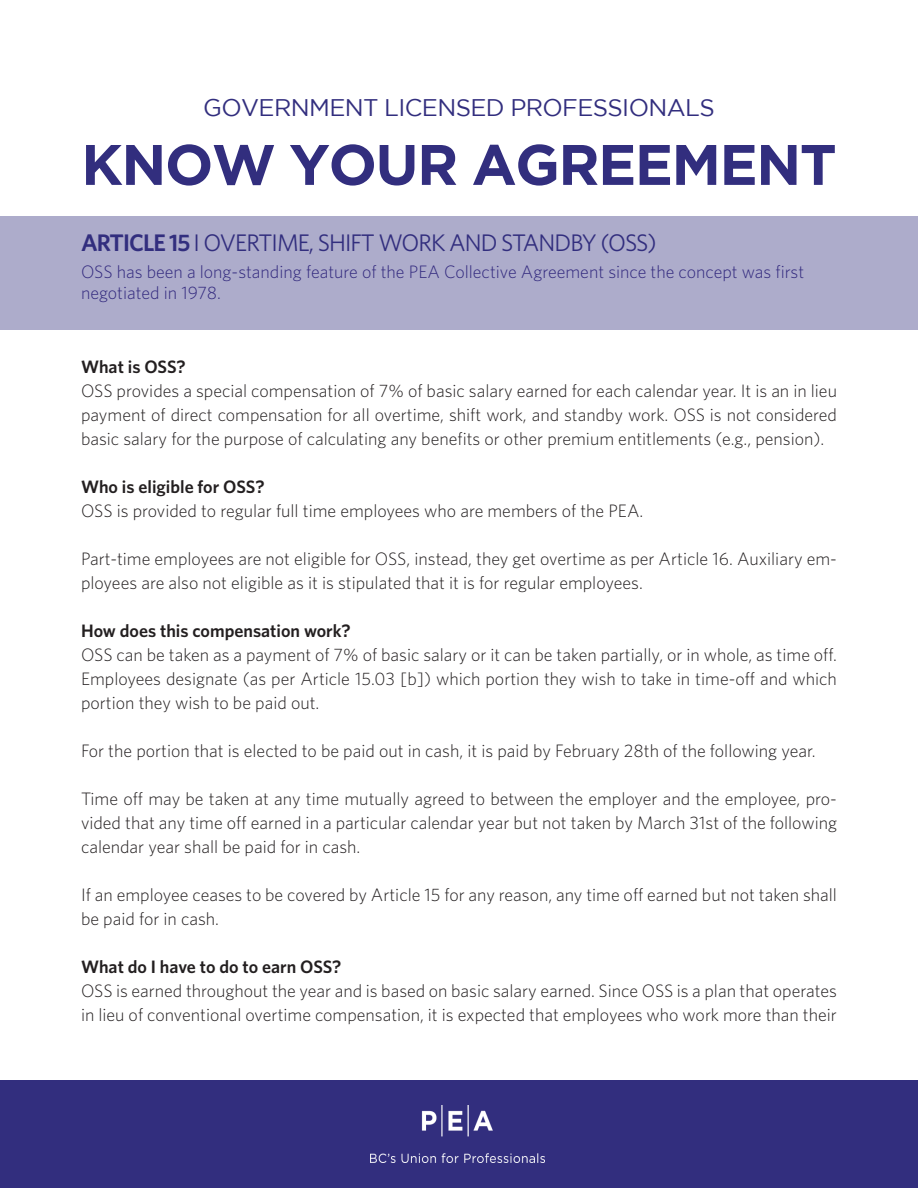
<style>
.page{position:relative;width:918px;height:1188px;background:#fff}
.page>*{position:absolute;margin:0;border:0;box-sizing:border-box;transform-origin:0 0}
.t1{font:700 57px "Gotham";letter-spacing:-.025em;color:#322e7e}
.t2{font:24px "Whitney";letter-spacing:-.04em;color:#322e7e}
.t3{font:24px "Gotham";letter-spacing:-.025em;color:#322e7e}
.t4{font:300 18px/24px "Whitney";color:#231f20;text-align:justify}
.t5{font:300 18px "Whitney";color:#32297e}
.t6{font:600 18px "Whitney";color:#231f20}
.s1{font-weight:600}
</style>
<div class="page">
<div style="left:0;top:216px;width:918px;height:113px;background:#adaccb"></div>
<div style="left:0;top:1080px;width:918px;height:108px;background:#322e7e"></div>
<img style="left:370px;top:1105px;width:175px;height:57px">
<p class="t3" style="left:203px;top:95px;width:513px">GOVERNMENT LICENSED PROFESSIONALS</p>
<p class="t1" style="left:81px;top:132px;width:757px">KNOW YOUR AGREEMENT</p>
<p class="t2" style="left:81px;top:229px;width:577px"><span class="s1">ARTICLE 15</span> I OVERTIME, SHIFT WORK AND STANDBY (OSS)</p>
<p class="t5" style="left:81px;top:262px;width:725px">OSS has been a long-standing feature of the PEA Collective Agreement since the concept was first</p>
<p class="t5" style="left:81px;top:283px;width:141px">negotiated in 1978.</p>
<p class="t6" style="left:81px;top:356px;width:106px">What is OSS?</p>
<p class="t4" style="left:81px;top:378px;width:758px">OSS provides a special compensation of 7% of basic salary earned for each calendar year. It is an in lieu payment of direct compensation for all overtime, shift work, and standby work. OSS is not considered basic salary for the purpose of calculating any benefits or other premium entitlements (e.g., pension).</p>
<p class="t6" style="left:81px;top:476px;width:185px">Who is eligible for OSS?</p>
<p class="t4" style="left:81px;top:498px;width:564px">OSS is provided to regular full time employees who are members of the PEA.</p>
<p class="t4" style="left:81px;top:546px;width:758px">Part-time employees are not eligible for OSS, instead, they get overtime as per Article 16. Auxiliary em&shy;ployees are also not eligible as it is stipulated that it is for regular employees.</p>
<p class="t6" style="left:81px;top:620px;width:271px">How does this compensation work?</p>
<p class="t4" style="left:81px;top:642px;width:758px">OSS can be taken as a payment of 7% of basic salary or it can be taken partially, or in whole, as time off.<br>Employees designate (as per Article 15.03 [b]) which portion they wish to take in time-off and which portion they wish to be paid out.</p>
<p class="t4" style="left:81px;top:738px;width:736px">For the portion that is elected to be paid out in cash, it is paid by February 28th of the following year.</p>
<p class="t4" style="left:81px;top:786px;width:758px">Time off may be taken at any time mutually agreed to between the employer and the employee, pro&shy;vided that any time off earned in a particular calendar year but not taken by March 31st of the following calendar year shall be paid for in cash.</p>
<p class="t4" style="left:81px;top:882px;width:757px">If an employee ceases to be covered by Article 15 for any reason, any time off earned but not taken shall be paid for in cash.</p>
<p class="t6" style="left:81px;top:956px;width:262px">What do I have to do to earn OSS?</p>
<p class="t4" style="left:81px;top:978px;width:757px">OSS is earned throughout the year and is based on basic salary earned. Since OSS is a plan that operates in lieu of conventional overtime compensation, it is expected that employees who work more than their</p>
</div>
